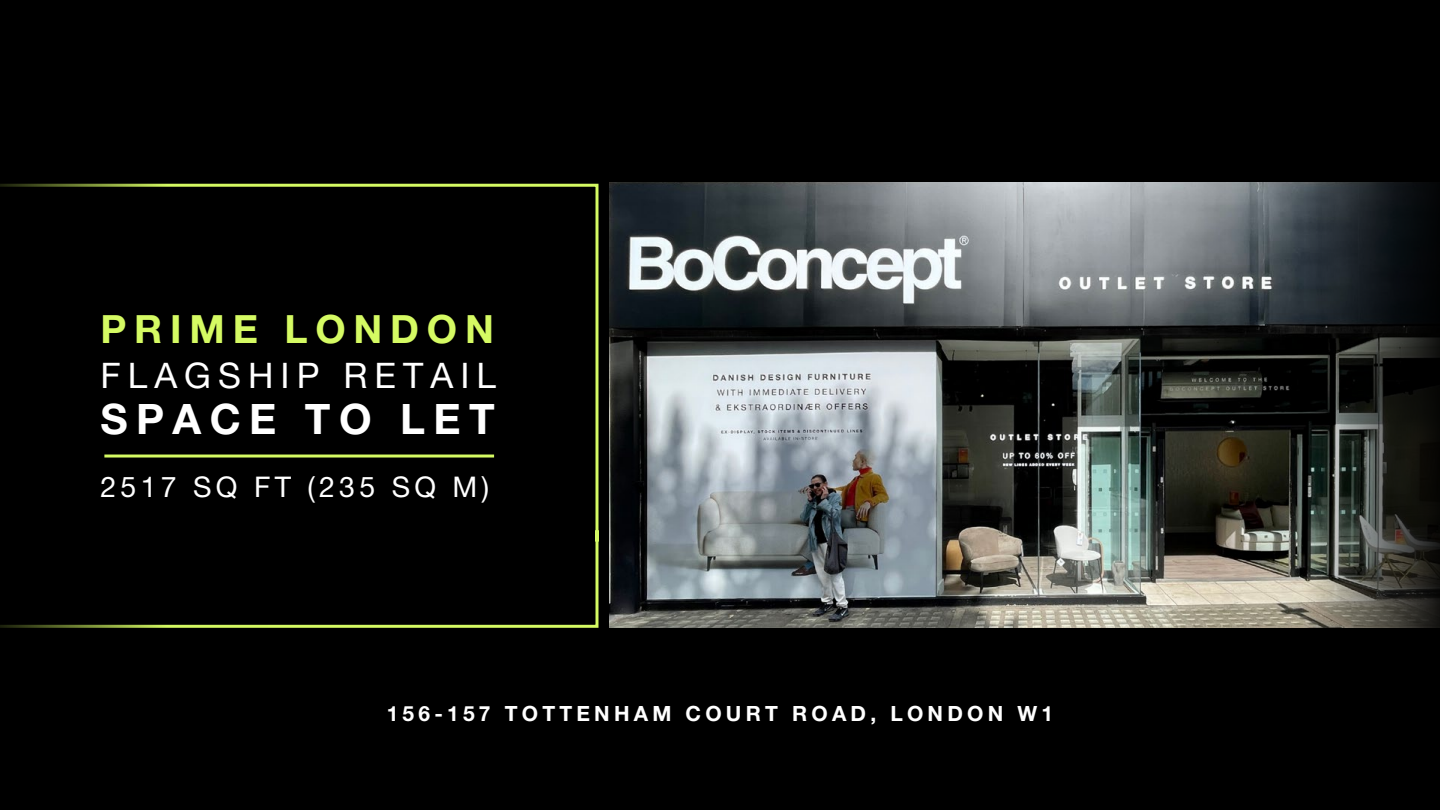
<style>
.page{position:relative;width:1440px;height:810px;background:#000}
.page>*{position:absolute;margin:0;border:0;box-sizing:border-box;transform-origin:0 0}
.t1{font:700 42px "Helvetica Neue LT Pro";letter-spacing:.2em;color:#fff}
.t2{font:700 39px "Helvetica Neue LT Pro";letter-spacing:.2em;color:#d5fa63}
.t3{font:35.25px "Helvetica Neue LT Pro";letter-spacing:.2em;color:#fff}
.t4{font:28.5px "Helvetica Neue LT Pro";letter-spacing:.15em;color:#fff}
.t5{font:700 21px "Helvetica Neue LT Pro";letter-spacing:.2em;color:#fff}
</style>
<div class="page">
<img style="left:609px;top:182px;width:615px;height:446px">
<svg style="left:1224px;top:182px;width:216px;height:446px"></svg>
<svg style="left:268px;top:183px;width:331px;height:445px"></svg>
<div style="left:95px;top:312px;width:407px;height:132px;background:#000"></div>
<div style="left:96px;top:473px;width:398px;height:39px;background:#000"></div>
<hr style="left:104px;top:455px;width:390px;height:3px;background:#d5fa63">
<h2 class="t2" style="left:100px;top:304px;width:395px">PRIME LONDON</h2>
<h3 class="t3" style="left:100px;top:355px;width:397px">FLAGSHIP RETAIL</h3>
<h1 class="t1" style="left:100px;top:393px;width:396px">SPACE TO LET</h1>
<h3 class="t4" style="left:100px;top:470px;width:390px">2517 SQ FT (235 SQ M)</h3>
<p class="t5" style="left:387px;top:701px;width:668px">156-157 TOTTENHAM COURT ROAD, LONDON W1</p>
</div>
